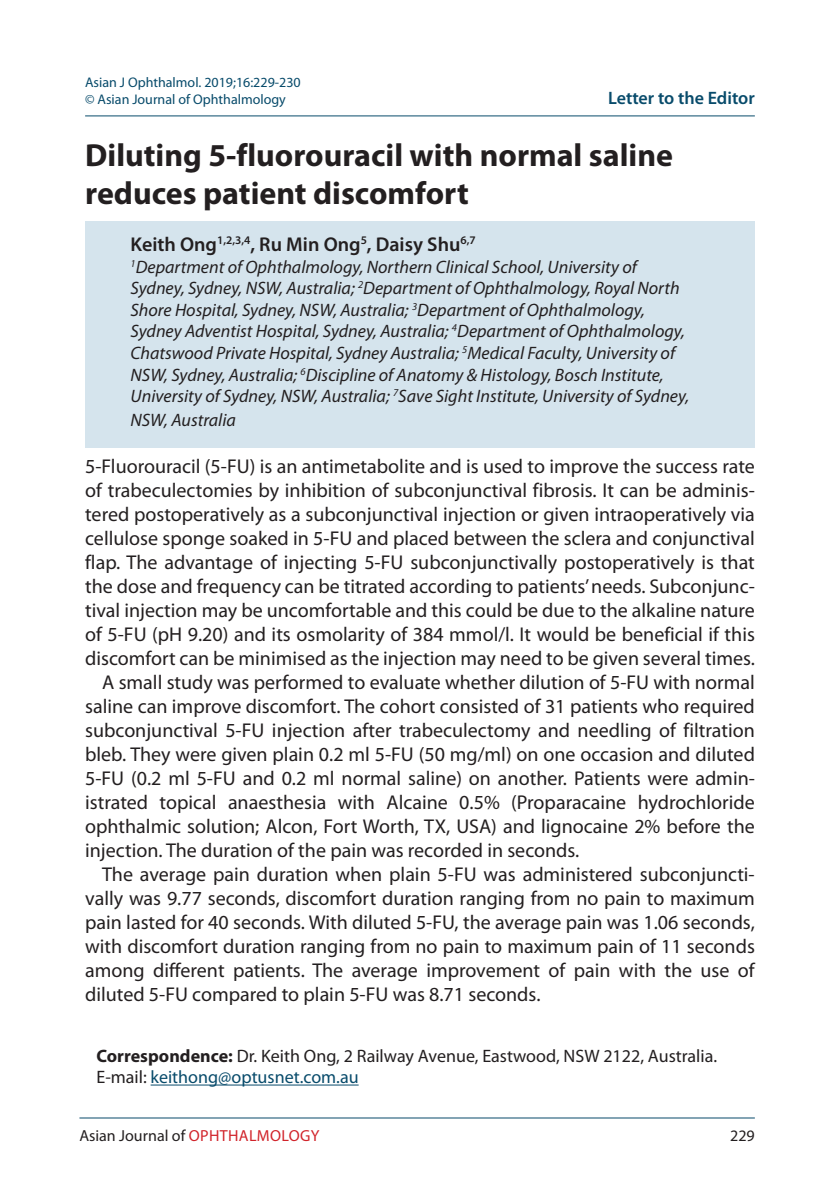
<style>
.page{position:relative;width:840px;height:1191px;background:#fff}
.page>*{position:absolute;margin:0;border:0;box-sizing:border-box;transform-origin:0 0}
.t1{font:700 32px/38.4px "Myriad Pro";color:#231f20}
.t2{font:20px "Myriad Pro";color:#231f20}
.t3{font:600 20px "Myriad Pro";color:#231f20}
.t4{font:italic 18px/21.6px "Myriad Pro";color:#231f20}
.t5{font:18px/21.6px "Myriad Pro";color:#231f20}
.t6{font:600 18px "Myriad Pro";color:#084b6b}
.t7{font:16px "Myriad Pro";color:#231f20}
.t8{font:14px/16.8px "Myriad Pro";color:#084b6b}
.s1{font-weight:700}
.s2{color:#084b6b}
.s3{color:#d1232a}
</style>
<div class="page">
<hr style="left:79px;top:1117px;width:675px;height:1px;background:#084b6b">
<div style="left:85px;top:221px;width:669px;height:52px;background:#d5e4ed"></div>
<div style="left:85px;top:245px;width:669px;height:203px;background:#d5e4ed"></div>
<hr style="left:150px;top:1084px;width:208px;height:1px;background:#084b6b">
<hr style="left:85px;top:115px;width:669px;height:1px;background:#084b6b">
<p class="t8" style="left:85px;top:74px;width:217px">Asian J Ophthalmol. 2019;16:229-230 © Asian Journal of Ophthalmology</p>
<p class="t6" style="left:607px;top:88px;width:148px">Letter to the Editor</p>
<h1 class="t1" style="left:85px;top:135px;width:589px">Diluting 5-fluorouracil with normal saline reduces patient discomfort</h1>
<p class="t3" style="left:130px;top:233px;width:346px">Keith Ong<sup>1,2,3,4</sup>, Ru Min Ong<sup>5</sup>, Daisy Shu<sup>6,7</sup></p>
<p class="t4" style="left:130px;top:256px;width:560px"><sup>1</sup>Department of Ophthalmology, Northern Clinical School, University of Sydney, Sydney, NSW, Australia; <sup>2</sup>Department of Ophthalmology, Royal North Shore Hospital, Sydney, NSW, Australia; <sup>3</sup>Department of Ophthalmology, Sydney Adventist Hospital, Sydney, Australia; <sup>4</sup>Department of Ophthalmology, Chatswood Private Hospital, Sydney Australia; <sup>5</sup>Medical Faculty, University of NSW, Sydney, Australia; <sup>6</sup>Discipline of Anatomy &amp; Histology, Bosch Institute, University of Sydney, NSW, Australia; <sup>7</sup>Save Sight Institute, University of Sydney,</p>
<p class="t4" style="left:130px;top:410px;width:107px">NSW, Australia</p>
<p class="t2" style="left:85px;top:455px;width:671px">5-Fluorouracil (5-FU) is an antimetabolite and is used to improve the success rate</p>
<p class="t2" style="left:85px;top:479px;width:670px">of trabeculectomies by inhibition of subconjunctival fibrosis. It can be adminis-</p>
<p class="t2" style="left:85px;top:503px;width:670px">tered postoperatively as a subconjunctival injection or given intraoperatively via</p>
<p class="t2" style="left:85px;top:527px;width:670px">cellulose sponge soaked in 5-FU and placed between the sclera and conjunctival</p>
<p class="t2" style="left:85px;top:551px;width:671px">flap. The advantage of injecting 5-FU subconjunctivally postoperatively is that</p>
<p class="t2" style="left:85px;top:575px;width:670px">the dose and frequency can be titrated according to patients’ needs. Subconjunc-</p>
<p class="t2" style="left:85px;top:599px;width:671px">tival injection may be uncomfortable and this could be due to the alkaline nature</p>
<p class="t2" style="left:85px;top:623px;width:671px">of 5-FU (pH 9.20) and its osmolarity of 384 mmol/l. It would be beneficial if this</p>
<p class="t2" style="left:85px;top:647px;width:671px">discomfort can be minimised as the injection may need to be given several times.</p>
<p class="t2" style="left:102px;top:671px;width:653px">A small study was performed to evaluate whether dilution of 5-FU with normal</p>
<p class="t2" style="left:85px;top:695px;width:670px">saline can improve discomfort. The cohort consisted of 31 patients who required</p>
<p class="t2" style="left:85px;top:719px;width:670px">subconjunctival 5-FU injection after trabeculectomy and needling of filtration</p>
<p class="t2" style="left:85px;top:743px;width:671px">bleb. They were given plain 0.2 ml 5-FU (50 mg/ml) on one occasion and diluted</p>
<p class="t2" style="left:85px;top:767px;width:671px">5-FU (0.2 ml 5-FU and 0.2 ml normal saline) on another. Patients were admin-</p>
<p class="t2" style="left:85px;top:791px;width:670px">istrated topical anaesthesia with Alcaine 0.5% (Proparacaine hydrochloride</p>
<p class="t2" style="left:85px;top:815px;width:670px">ophthalmic solution; Alcon, Fort Worth, TX, USA) and lignocaine 2% before the</p>
<p class="t2" style="left:85px;top:839px;width:495px">injection. The duration of the pain was recorded in seconds.</p>
<p class="t2" style="left:102px;top:863px;width:653px">The average pain duration when plain 5-FU was administered subconjuncti-</p>
<p class="t2" style="left:85px;top:887px;width:671px">vally was 9.77 seconds, discomfort duration ranging from no pain to maximum</p>
<p class="t2" style="left:85px;top:911px;width:670px">pain lasted for 40 seconds. With diluted 5-FU, the average pain was 1.06 seconds,</p>
<p class="t2" style="left:85px;top:935px;width:671px">with discomfort duration ranging from no pain to maximum pain of 11 seconds</p>
<p class="t2" style="left:85px;top:959px;width:670px">among different patients. The average improvement of pain with the use of</p>
<p class="t2" style="left:85px;top:983px;width:456px">diluted 5-FU compared to plain 5-FU was 8.71 seconds.</p>
<p class="t5" style="left:96px;top:1045px;width:621px"><span class="s1">Correspondence:</span> Dr. Keith Ong, 2 Railway Avenue, Eastwood, NSW 2122, Australia.<br>E-mail: <span class="s2">keithong@optusnet.com.au</span></p>
<p class="t7" style="left:79px;top:1126px;width:241px">Asian Journal of <span class="s3">OPHTHALMOLOGY</span></p>
<p class="t7" style="left:729px;top:1127px;width:26px">229</p>
</div>
